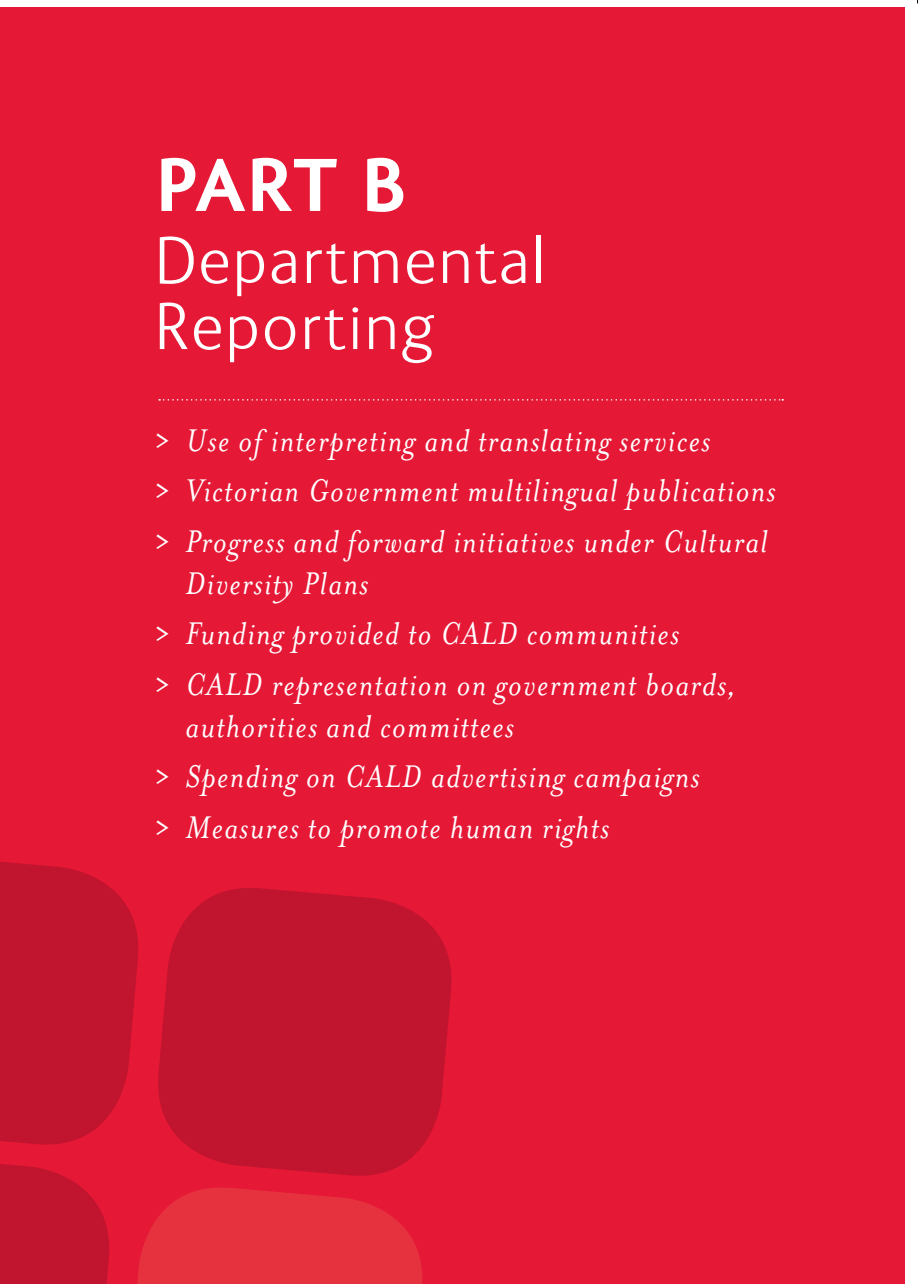
<style>
.page{position:relative;width:919px;height:1284px;background:#fff}
.page>*{position:absolute;margin:0;border:0;box-sizing:border-box;transform-origin:0 0}
.t1{font:700 75px "FS Ingrid";color:#fff}
.t2{font:300 67.5px/66px "FS Ingrid";letter-spacing:.04em;color:#fff}
.t3{font:italic 36px/50.6px "Mrs Eaves";letter-spacing:.04em;color:#fff}
.s1{font-family:"FS Ingrid";font-weight:300;font-style:normal;font-size:31.5px}
</style>
<div class="page">
<div style="left:0;top:8px;width:904px;height:1275px;background:#e51836"></div>
<svg style="left:159px;top:399px;width:623px;height:1px"></svg>
<svg style="left:429px;top:924px;width:23px;height:212px;fill:#c1142e"></svg>
<svg style="left:0;top:862px;width:429px;height:422px"></svg>
<h1 class="t1" style="left:155px;top:143px;width:252px">PART B</h1>
<h2 class="t2" style="left:155px;top:229px;width:390px">Departmental<br>Reporting</h2>
<p class="t3" style="left:155px;top:415px;width:621px"><span class="s1">&gt;</span> Use of interpreting and translating services<br><span class="s1">&gt;</span> Victorian Government multilingual publications <span class="s1">&gt;</span> Progress and forward initiatives under Cultural</p>
<p class="t3" style="left:155px;top:558px;width:582px;text-indent:30px">Diversity Plans<br><span class="s1">&gt;</span> Funding provided to CALD communities<br><span class="s1">&gt;</span> CALD representation on government boards,</p>
<p class="t3" style="left:155px;top:701px;width:545px;text-indent:30px">authorities and committees<br><span class="s1">&gt;</span> Spending on CALD advertising campaigns <span class="s1">&gt;</span> Measures to promote human rights</p>
</div>
